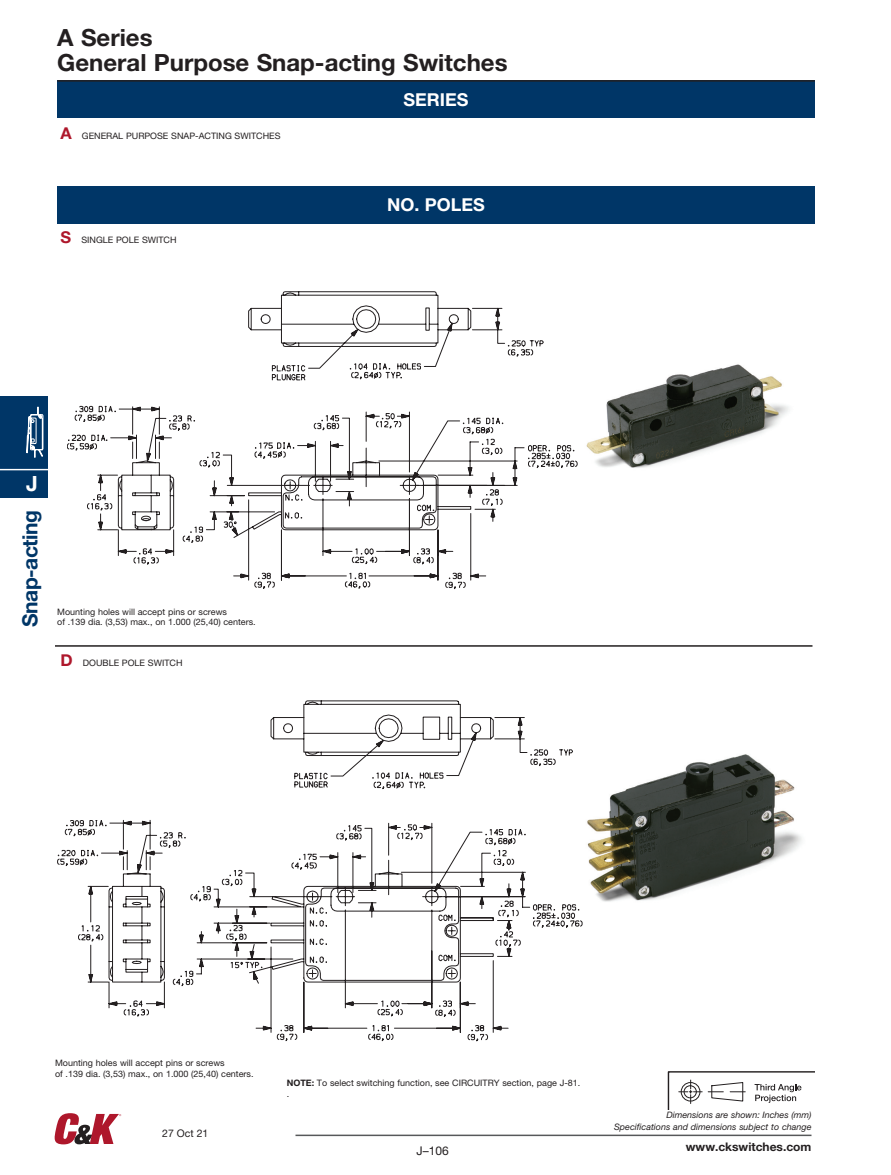
<style>
.page{position:relative;width:891px;height:1175px;background:#fff}
.page>*{position:absolute;margin:0;border:0;box-sizing:border-box;transform-origin:0 0}
.Page_head_right{font:700 23.7px "Helvetica Neue LT Std";color:#231f20}
.t1{font:700 21px "Helvetica Neue";letter-spacing:-.025em;color:#003667}
.t2{font:700 21px "Helvetica Neue";color:#fff}
.Category_head_-_wht{font:700 17.85px "Helvetica Neue LT Std";color:#fff}
.t3{font:12px "Helvetica Neue LT Std";color:#231f20}
.footer-url{font:700 11.85px "Helvetica Neue LT Std";color:#231f20}
.t4{font:10.5px "Helvetica Neue LT Std";color:#231f20}
.Footnote_-_blk{font:8.85px/10.4px "Helvetica Neue LT Std";color:#231f20}
.footer-dim{font:italic 8.85px/11.9px "Helvetica Neue LT Std";color:#231f20;text-align:right}
.Main_head{font:8.85px "Helvetica Neue LT Std";color:#231f20}
.s1{font-weight:700;font-size:16.35px;color:#ae172b}
.s2{font-weight:700}
</style>
<div class="page">
<svg style="left:668px;top:1071px;width:147px;height:38px"></svg>
<div style="left:57px;top:81px;width:758px;height:37px;background:#003667"></div>
<div style="left:57px;top:186px;width:758px;height:37px;background:#003667"></div>
<svg style="left:57px;top:700px;width:525px;height:341px"></svg>
<svg style="left:67px;top:291px;width:510px;height:298px"></svg>
<img style="left:586px;top:364px;width:203px;height:104px">
<img style="left:581px;top:748px;width:221px;height:160px">
<hr style="left:55px;top:645px;width:758px;height:1px;background:#231f20">
<hr style="left:57px;top:80px;width:758px;height:2px;background:#231f20">
<div style="left:0;top:395px;width:47px;height:102px;background:#003667"></div>
<hr style="left:0;top:469px;width:47px;height:1px;background:#fff">
<svg style="left:26px;top:406px;width:18px;height:52px"></svg>
<hr style="left:296px;top:1134px;width:516px;height:2px;background:#57585a">
<svg style="left:55px;top:1113px;width:66px;height:31px"></svg>
<p class="Page_head_right" style="left:57px;top:23px;width:97px">A Series</p>
<p class="Page_head_right" style="left:57px;top:48px;width:452px">General Purpose Snap-acting Switches</p>
<p class="Category_head_-_wht" style="left:404px;top:88px;width:66px">SERIES</p>
<p class="Main_head" style="left:61px;top:131px;width:222px"><span class="s1">A</span> GENERAL PURPOSE SNAP-ACTING SWITCHES</p>
<p class="Main_head" style="left:61px;top:235px;width:118px"><span class="s1">S</span> SINGLE POLE SWITCH</p>
<p class="Category_head_-_wht" style="left:387px;top:194px;width:99px">NO. POLES</p>
<p class="t2" style="left:26px;top:471px;width:13px">J</p>
<p class="t1" style="left:17px;top:626px;width:118px;rotate:-90deg">Snap-acting</p>
<p class="Footnote_-_blk" style="left:57px;top:606px;width:200px">Mounting holes will accept pins or screws<br>of .139 dia. (3,53) max., on 1.000 (25,40) centers.</p>
<p class="Main_head" style="left:61px;top:657px;width:123px"><span class="s1">D</span> DOUBLE POLE SWITCH</p>
<p class="Footnote_-_blk" style="left:55px;top:1058px;width:200px">Mounting holes will accept pins or screws<br>of .139 dia. (3,53) max., on 1.000 (25,40) centers.</p>
<p class="t4" style="left:162px;top:1127px;width:48px">27 Oct 21</p>
<p class="Footnote_-_blk" style="left:287px;top:1078px;width:295px"><span class="s2">NOTE:</span> To select switching function, see CIRCUITRY section, page J-81.</p>
<p class="Footnote_-_blk" style="left:287px;top:1088px;width:4px">.</p>
<p class="t3" style="left:417px;top:1143px;width:34px">J–106</p>
<p class="footer-dim" style="left:614px;top:1108px;width:199px">Dimensions are shown: Inches (mm)<br>Specifications and dimensions subject to change</p>
<p class="footer-url" style="left:686px;top:1139px;width:127px">www.ckswitches.com</p>
</div>
